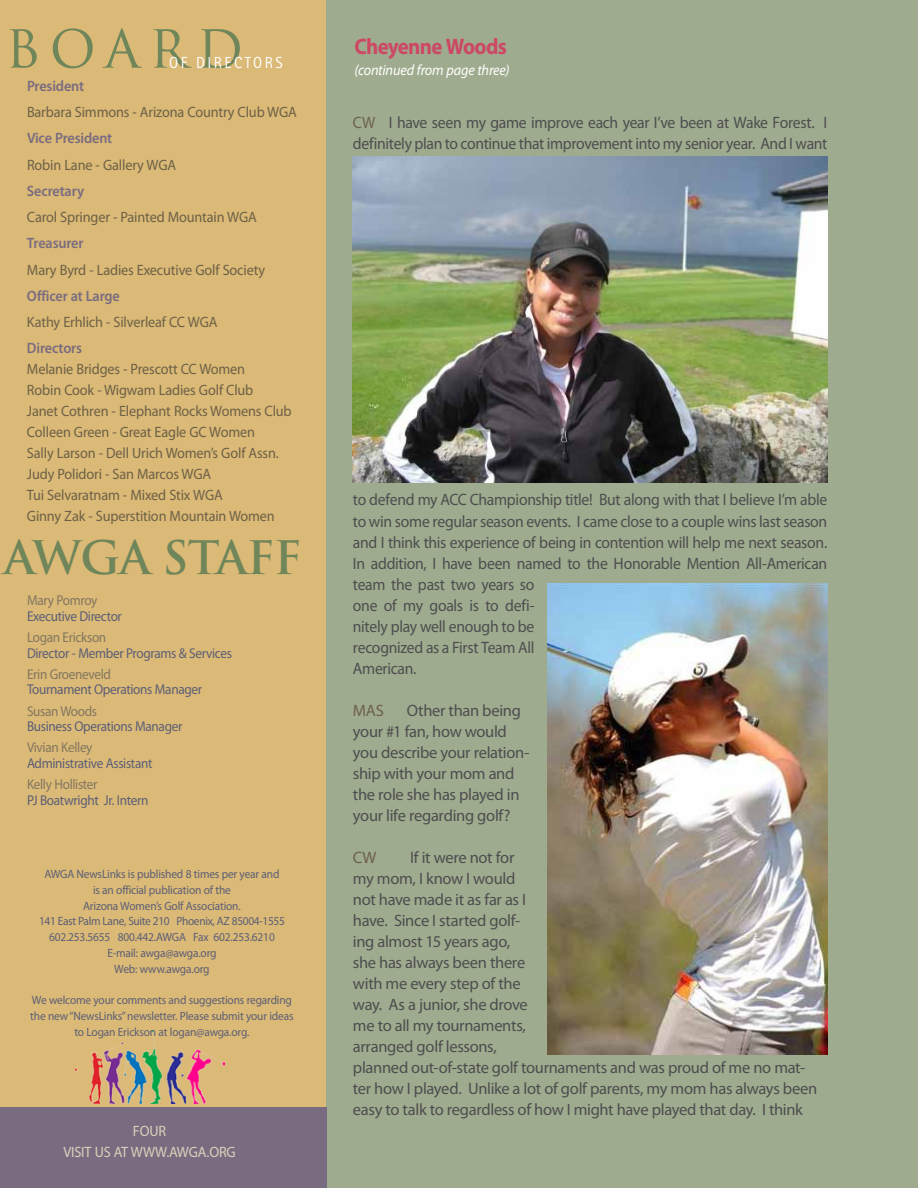
<style>
.page{position:relative;width:918px;height:1188px;background:#fff}
.page>*{position:absolute;margin:0;border:0;box-sizing:border-box;transform-origin:0 0}
.t1{font:60px "Trajan Pro";letter-spacing:.16em;color:#6f855a;scale:.96 1}
.t2{font:700 45px "Trajan Pro";letter-spacing:-.02em;color:#6f855a}
.t3{font:700 22.5px "Myriad Pro";letter-spacing:-.035em;color:#cc4865;scale:.93 1}
.t4{font:16.5px/21px "Myriad Pro";letter-spacing:-.02em;color:#4d4d4f}
.t5{font:16.5px/21px "Myriad Pro";letter-spacing:-.02em;color:#4d4d4f;scale:.95 1}
.t6{font:16.5px "Myriad Pro";color:#6d6148}
.t7{font:16.05px "Rotis Sans Serif";letter-spacing:.16em;color:#fff;scale:.96 1}
.t8{font:15px/21px "Myriad Pro";letter-spacing:-.01em;color:#6d6148;scale:.95 1}
.t9{font:600 15px "Myriad Pro";letter-spacing:-.01em;color:#796c81;scale:.95 1}
.t10{font:15px/21px "Myriad Pro";letter-spacing:-.01em;color:#dbd0ba;text-align:center;scale:.95 1}
.t11{font:italic 15px "Myriad Pro";letter-spacing:-.01em;color:#fff;scale:.95 1}
.t12{font:14.25px "Myriad Pro";letter-spacing:-.025em;color:#5c5f76;scale:.93 1}
.t13{font:14.25px "Myriad Pro";letter-spacing:-.025em;color:#837761;scale:.93 1}
.t14{font:12px/15.8px "Myriad Pro";letter-spacing:-.015em;color:#5c5f76;text-align:center;scale:.95 1}
.s1{color:#6e6249}
</style>
<div class="page">
<div style="left:0;top:0;width:326px;height:1188px;background:#dbb976"></div>
<div style="left:326px;top:0;width:592px;height:1188px;background:#9fab8e"></div>
<div style="left:0;top:1107px;width:326px;height:81px;background:#796c81"></div>
<img style="left:76px;top:1031px;width:148px;height:72px">
<img style="left:353px;top:157px;width:474px;height:326px">
<img style="left:548px;top:583px;width:279px;height:471px">
<h1 class="t1" style="left:5px;top:8px;width:249px">BOARD</h1>
<p class="t7" style="left:169px;top:53px;width:120px">OF DIRECTORS</p>
<p class="t9" style="left:27px;top:76px;width:62px">President</p>
<p class="t8" style="left:27px;top:101px;width:286px">Barbara Simmons - Arizona Country Club WGA</p>
<p class="t9" style="left:27px;top:129px;width:91px">Vice President</p>
<p class="t8" style="left:27px;top:154px;width:159px">Robin Lane - Gallery WGA</p>
<p class="t9" style="left:27px;top:181px;width:62px">Secretary</p>
<p class="t8" style="left:27px;top:206px;width:243px">Carol Springer - Painted Mountain WGA</p>
<p class="t9" style="left:27px;top:234px;width:61px">Treasurer</p>
<p class="t8" style="left:27px;top:259px;width:252px">Mary Byrd - Ladies Executive Golf Society</p>
<p class="t9" style="left:27px;top:286px;width:99px">Officer at Large</p>
<p class="t8" style="left:27px;top:311px;width:202px">Kathy Erhlich - Silverleaf CC WGA</p>
<p class="t9" style="left:27px;top:339px;width:60px">Directors</p>
<p class="t8" style="left:27px;top:358px;width:280px">Melanie Bridges - Prescott CC Women<br>Robin Cook - Wigwam Ladies Golf Club<br>Janet Cothren - Elephant Rocks Womens Club Colleen Green - Great Eagle GC Women<br>Sally Larson - Dell Urich Women’s Golf Assn.<br>Judy Polidori - San Marcos WGA<br>Tui Selvaratnam - Mixed Stix WGA<br>Ginny Zak - Superstition Mountain Women</p>
<h2 class="t2" style="left:4px;top:529px;width:299px">AWGA STAFF</h2>
<p class="t13" style="left:27px;top:592px;width:77px">Mary Pomroy</p>
<p class="t12" style="left:27px;top:607px;width:104px">Executive Director</p>
<p class="t13" style="left:27px;top:628px;width:87px">Logan Erickson</p>
<p class="t12" style="left:27px;top:644px;width:222px">Director - Member Programs &amp; Services</p>
<p class="t13" style="left:27px;top:665px;width:92px">Erin Groeneveld</p>
<p class="t12" style="left:27px;top:681px;width:190px">Tournament Operations Manager</p>
<p class="t13" style="left:27px;top:702px;width:77px">Susan Woods</p>
<p class="t12" style="left:27px;top:718px;width:169px">Business Operations Manager</p>
<p class="t13" style="left:27px;top:739px;width:72px">Vivian Kelley</p>
<p class="t12" style="left:27px;top:754px;width:136px">Administrative Assistant</p>
<p class="t13" style="left:27px;top:775px;width:77px">Kelly Hollister</p>
<p class="t12" style="left:27px;top:791px;width:132px">PJ Boatwright Jr. Intern</p>
<p class="t14" style="left:39px;top:866px;width:260px">AWGA NewsLinks is published 8 times per year and<br>is an official publication of the<br>Arizona Women’s Golf Association.<br>141 East Palm Lane, Suite 210 Phoenix, AZ 85004-1555<br>602.253.5655 800.442.AWGA Fax 602.253.6210<br>E-mail: awga@awga.org<br>Web: www.awga.org</p>
<p class="t14" style="left:30px;top:992px;width:279px">We welcome your comments and suggestions regarding the new“NewsLinks”newsletter. Please submit your ideas to Logan Erickson at logan@awga.org.</p>
<p class="t10" style="left:63px;top:1120px;width:183px">FOUR<br>VISIT US AT WWW.AWGA.ORG</p>
<h3 class="t3" style="left:355px;top:32px;width:165px">Cheyenne Woods</h3>
<p class="t11" style="left:355px;top:61px;width:165px">(continued from page three)</p>
<p class="t5" style="left:353px;top:111px;width:501px"><span class="s1">CW</span> I have seen my game improve each year I’ve been at Wake Forest. I definitely plan to continue that improvement into my senior year. And I want</p>
<p class="t5" style="left:353px;top:489px;width:501px">to defend my ACC Championship title! But along with that I believe I’m able to win some regular season events. I came close to a couple wins last season and I think this experience of being in contention will help me next season.<br>In addition, I have been named to the Honorable Mention All-American team the past two years so<br>one of my goals is to defi-<br>nitely play well enough to be<br>recognized as a First Team All<br>American.</p>
<p class="t6" style="left:353px;top:700px;width:33px">MAS</p>
<p class="t4" style="left:353px;top:699px;width:178px;text-indent:54px">Other than being your #1 fan, how would you describe your relation&shy;ship with your mom and the role she has played in your life regarding golf?</p>
<p class="t6" style="left:353px;top:847px;width:25px">CW</p>
<p class="t4" style="left:353px;top:846px;width:466px;text-indent:57px">If it were not for<br>my mom, I know I would<br>not have made it as far as I<br>have. Since I started golf-<br>ing almost 15 years ago,<br>she has always been there<br>with me every step of the<br>way. As a junior, she drove<br>me to all my tournaments,<br>arranged golf lessons,<br>planned out-of-state golf tournaments and was proud of me no mat&shy;ter how I played. Unlike a lot of golf parents, my mom has always been easy to talk to regardless of how I might have played that day. I think</p>
</div>
